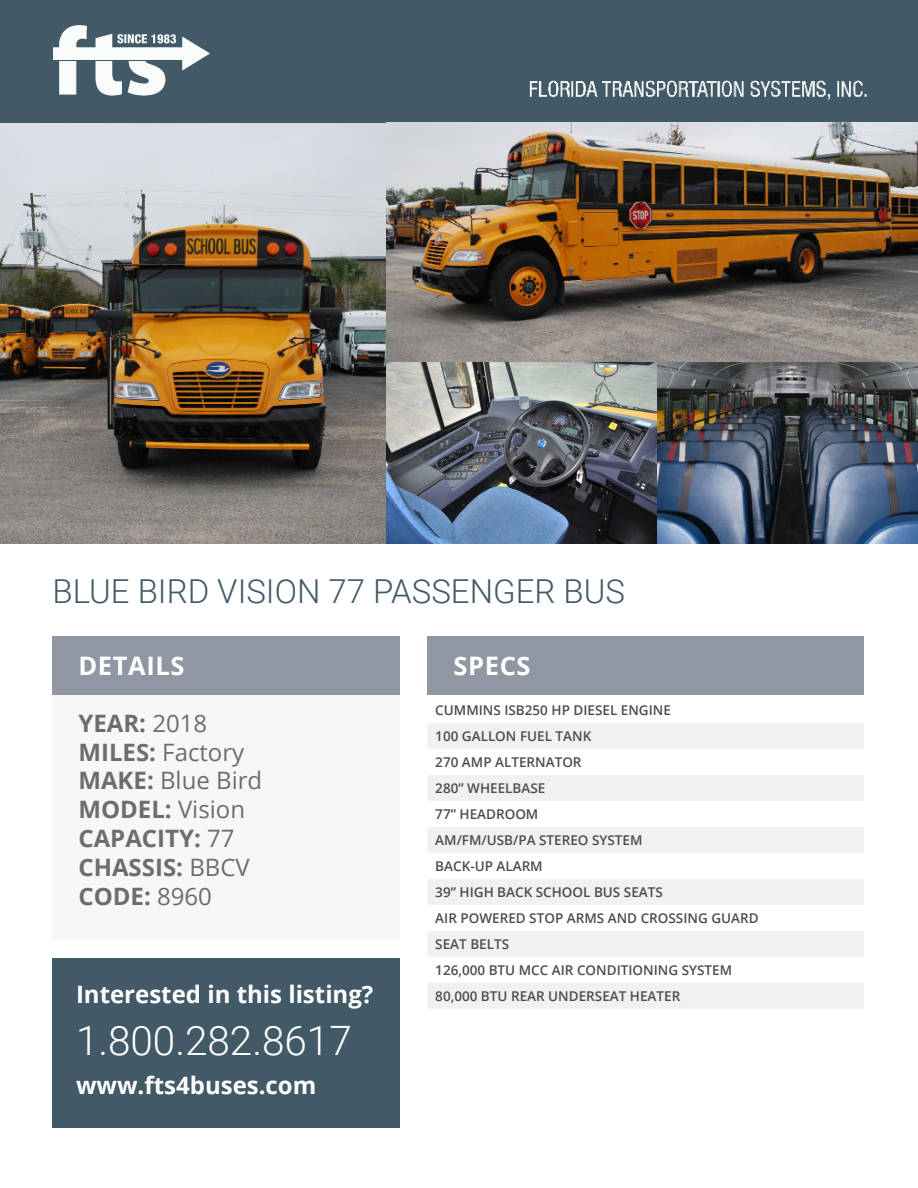
<style>
.page{position:relative;width:918px;height:1188px;background:#fff}
.page>*{position:absolute;margin:0;border:0;box-sizing:border-box;transform-origin:0 0}
.t1{font:300 40.5px "Roboto";color:#fff}
.t2{font:300 33px "Roboto";color:#425967}
.t3{font:700 25.5px "Open Sans";letter-spacing:.025em;color:#fff}
.t4{font:700 24px "Open Sans";color:#6c6d70}
.t5{font:700 24px "Open Sans";color:#fff}
.t6{font:24px "Open Sans";color:#6c6d70}
.t7{font:600 13.5px "Open Sans";color:#4b4c4d}
.t8{font:600 13.5px "Open Sans";color:#494a4b}
.s1{font-weight:400}
.s2{font-weight:700}
</style>
<div class="page">
<img style="left:0;top:122px;width:918px;height:421px">
<div style="left:52px;top:636px;width:348px;height:305px;background:#f7f7f8"></div>
<div style="left:52px;top:636px;width:348px;height:58px;background:#9197a2"></div>
<div style="left:52px;top:958px;width:348px;height:170px;background:#425967"></div>
<div style="left:428px;top:636px;width:436px;height:58px;background:#9197a2"></div>
<svg style="left:428px;top:723px;width:436px;height:286px;fill:#f0f1f2"></svg>
<div style="left:0;top:0;width:918px;height:122px;background:#425967"></div>
<img style="left:54px;top:25px;width:155px;height:71px">
<img style="left:529px;top:80px;width:338px;height:20px">
<p class="t2" style="left:52px;top:569px;width:574px">BLUE BIRD VISION 77 PASSENGER BUS</p>
<p class="t3" style="left:78px;top:648px;width:108px">DETAILS</p>
<p class="t4" style="left:78px;top:706px;width:130px">YEAR: <span class="s1">2018</span></p>
<p class="t6" style="left:78px;top:735px;width:167px"><span class="s2">MILES:</span> Factory</p>
<p class="t6" style="left:78px;top:764px;width:185px"><span class="s2">MAKE:</span> Blue Bird</p>
<p class="t4" style="left:78px;top:793px;width:168px">MODEL: <span class="s1">Vision</span></p>
<p class="t4" style="left:78px;top:821px;width:158px">CAPACITY: <span class="s1">77</span></p>
<p class="t4" style="left:78px;top:850px;width:173px">CHASSIS: <span class="s1">BBCV</span></p>
<p class="t4" style="left:78px;top:879px;width:135px">CODE: <span class="s1">8960</span></p>
<p class="t5" style="left:76px;top:977px;width:299px">Interested in this listing?</p>
<p class="t1" style="left:76px;top:1013px;width:277px">1.800.282.8617</p>
<p class="t5" style="left:76px;top:1069px;width:242px">www.fts4buses.com</p>
<p class="t3" style="left:453px;top:648px;width:79px">SPECS</p>
<p class="t7" style="left:435px;top:701px;width:237px">CUMMINS ISB250 HP DIESEL ENGINE</p>
<p class="t7" style="left:435px;top:727px;width:158px">100 GALLON FUEL TANK</p>
<p class="t7" style="left:435px;top:753px;width:148px">270 AMP ALTERNATOR</p>
<p class="t7" style="left:435px;top:779px;width:112px">280” WHEELBASE</p>
<p class="t7" style="left:435px;top:805px;width:105px">77” HEADROOM</p>
<p class="t7" style="left:435px;top:831px;width:209px">AM/FM/USB/PA STEREO SYSTEM</p>
<p class="t7" style="left:435px;top:857px;width:109px">BACK-UP ALARM</p>
<p class="t8" style="left:435px;top:883px;width:229px">39” HIGH BACK SCHOOL BUS SEATS</p>
<p class="t7" style="left:435px;top:909px;width:325px">AIR POWERED STOP ARMS AND CROSSING GUARD</p>
<p class="t7" style="left:435px;top:935px;width:75px">SEAT BELTS</p>
<p class="t7" style="left:435px;top:961px;width:298px">126,000 BTU MCC AIR CONDITIONING SYSTEM</p>
<p class="t7" style="left:435px;top:987px;width:247px">80,000 BTU REAR UNDERSEAT HEATER</p>
</div>
